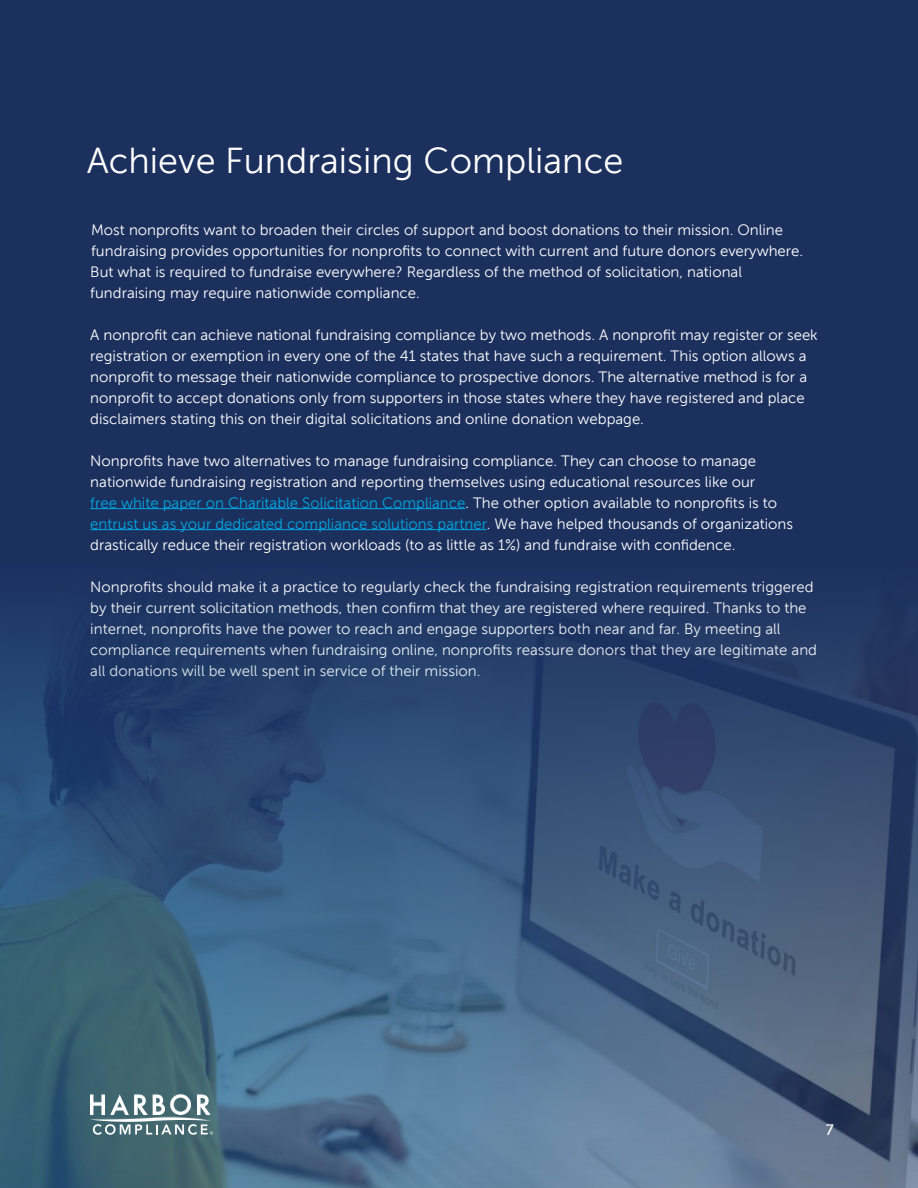
<style>
.page{position:relative;width:918px;height:1188px;background:#1c305e}
.page>*{position:absolute;margin:0;border:0;box-sizing:border-box;transform-origin:0 0}
.t1{font:36px "Museo Sans 300";color:#fff}
.t2{font:15px/21px "Museo Sans 300";color:#fff}
.t3{font:15px "Museo Sans 500";color:#fff}
.s1{color:#00a7e1}
</style>
<div class="page">
<hr style="left:90px;top:508px;width:375px;height:1px;background:#00a7e1">
<hr style="left:90px;top:529px;width:397px;height:1px;background:#00a7e1">
<img style="left:0;top:618px;width:918px;height:570px">
<svg style="left:90px;top:1094px;width:123px;height:41px;background:#80999f"></svg>
<h1 class="t1" style="left:87px;top:141px;width:538px">Achieve Fundraising Compliance</h1>
<p class="t2" style="left:91px;top:219px;width:714px">Most nonprofits want to broaden their circles of support and boost donations to their mission. Online fundraising provides opportunities for nonprofits to connect with current and future donors everywhere.</p>
<p class="t2" style="left:90px;top:261px;width:653px">But what is required to fundraise everywhere? Regardless of the method of solicitation, national fundraising may require nationwide compliance.</p>
<p class="t2" style="left:90px;top:324px;width:729px">A nonprofit can achieve national fundraising compliance by two methods. A nonprofit may register or seek registration or exemption in every one of the 41 states that have such a requirement. This option allows a nonprofit to message their nationwide compliance to prospective donors. The alternative method is for a nonprofit to accept donations only from supporters in those states where they have registered and place disclaimers stating this on their digital solicitations and online donation webpage.</p>
<p class="t2" style="left:90px;top:450px;width:704px">Nonprofits have two alternatives to manage fundraising compliance. They can choose to manage nationwide fundraising registration and reporting themselves using educational resources like our<br><span class="s1">free white paper on Charitable Solicitation Compliance</span>. The other option available to nonprofits is to <span class="s1">entrust us as your dedicated compliance solutions partner</span>. We have helped thousands of organizations drastically reduce their registration workloads (to as little as 1%) and fundraise with confidence.</p>
<p class="t2" style="left:90px;top:576px;width:728px">Nonprofits should make it a practice to regularly check the fundraising registration requirements triggered by their current solicitation methods, then confirm that they are registered where required. Thanks to the internet, nonprofits have the power to reach and engage supporters both near and far. By meeting all compliance requirements when fundraising online, nonprofits reassure donors that they are legitimate and all donations will be well spent in service of their mission.</p>
<p class="t3" style="left:826px;top:1121px;width:9px">7</p>
</div>
